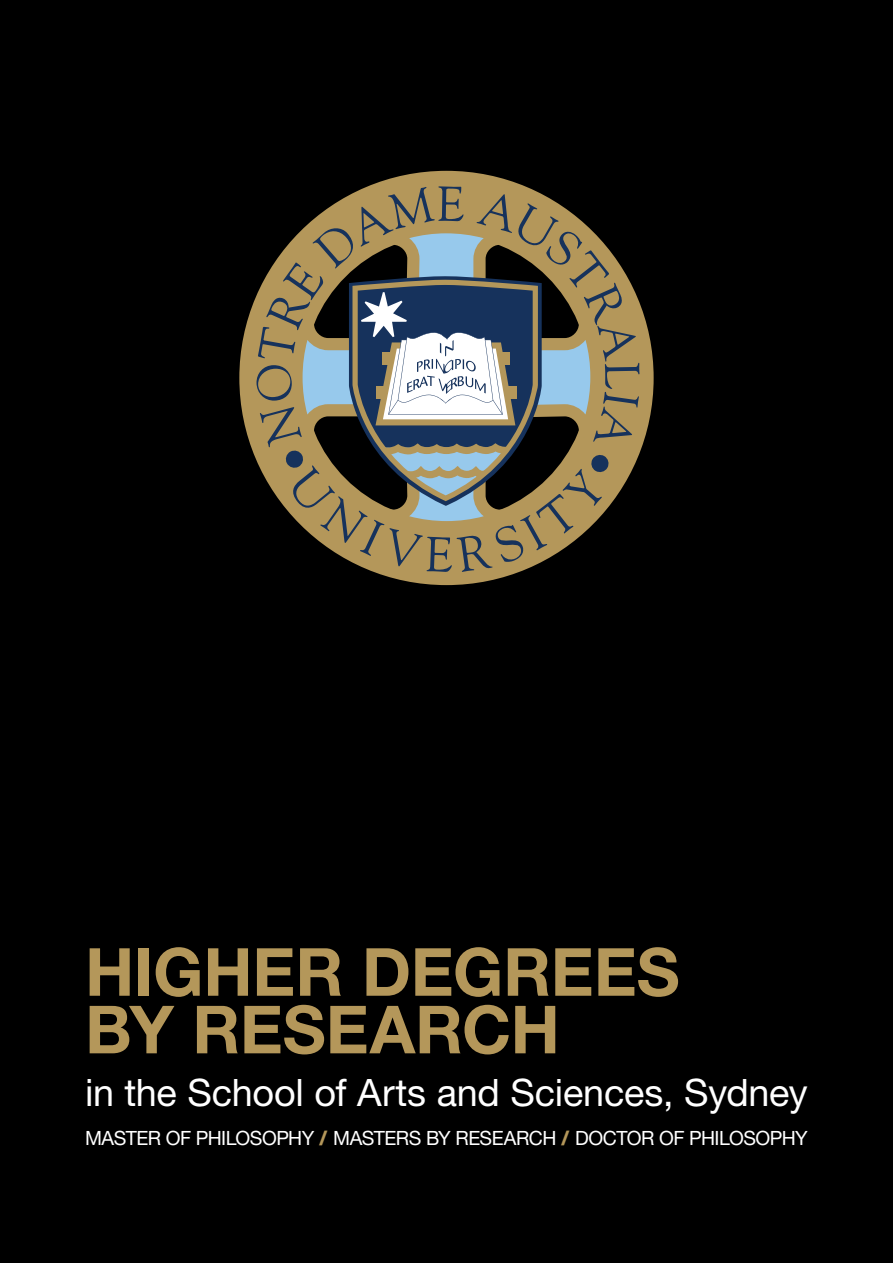
<style>
.page{position:relative;width:893px;height:1263px;background:#000}
.page>*{position:absolute;margin:0;border:0;box-sizing:border-box;transform-origin:0 0}
.t1{font:700 66.45px/57.6px "Helvetica Neue LT Std";letter-spacing:-.005em;color:#b4975a}
.t2{font:37.8px "Helvetica Neue LT Std";letter-spacing:-.005em;color:#fff}
.t3{font:19.65px "Helvetica Neue LT Std";letter-spacing:-.025em;color:#fff}
.s1{font-weight:900;color:#b4975a}
</style>
<div class="page">
<svg style="left:239px;top:171px;width:415px;height:414px"></svg>
<svg style="left:256px;top:186px;width:383px;height:386px"></svg>
<h1 class="t1" style="left:85px;top:942px;width:596px">HIGHER DEGREES<br>BY RESEARCH</h1>
<h2 class="t2" style="left:85px;top:1070px;width:724px">in the School of Arts and Sciences, Sydney</h2>
<p class="t3" style="left:85px;top:1126px;width:724px">MASTER OF PHILOSOPHY <span class="s1">/</span> MASTERS BY RESEARCH <span class="s1">/</span> DOCTOR OF PHILOSOPHY</p>
</div>
